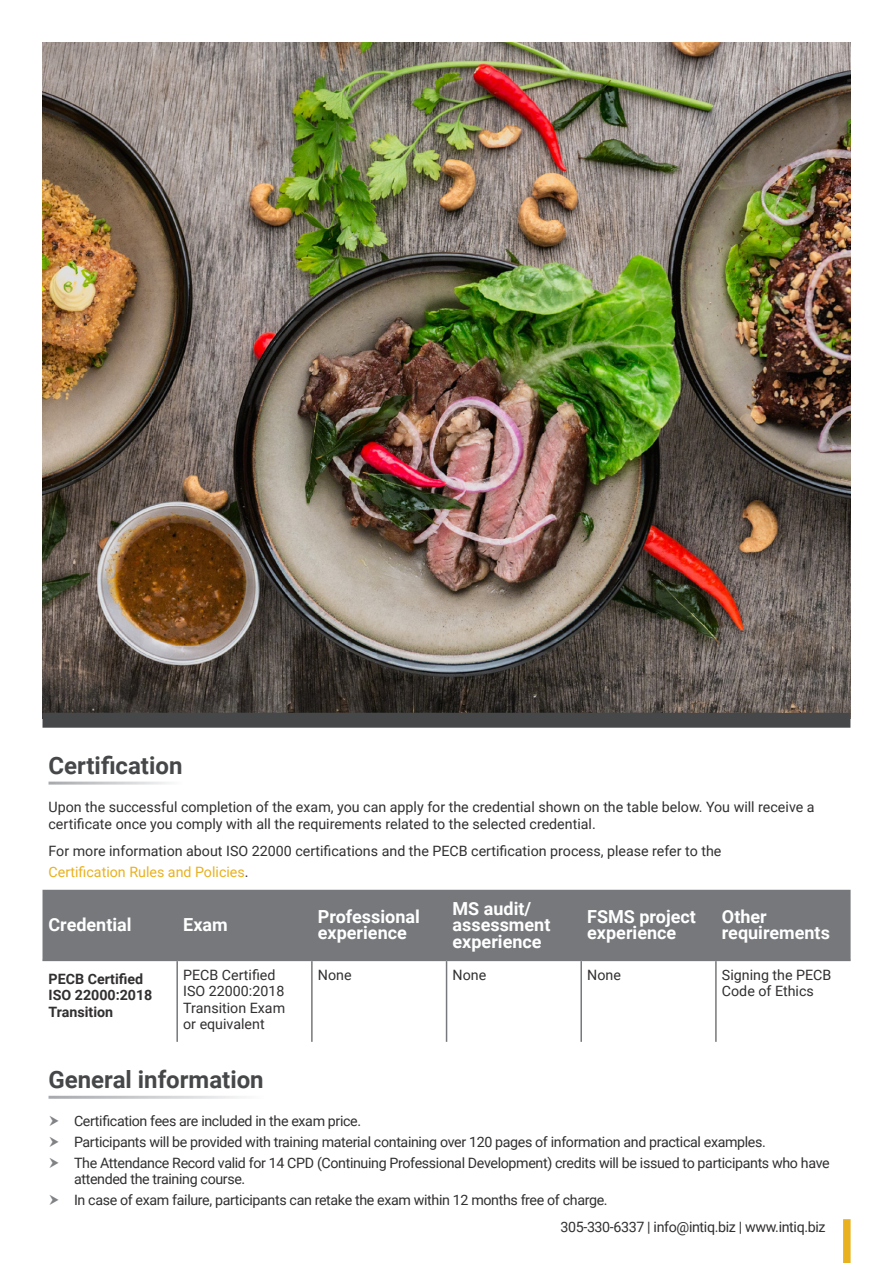
<style>
.page{position:relative;width:893px;height:1263px;background:#fff}
.page>*{position:absolute;margin:0;border:0;box-sizing:border-box;transform-origin:0 0}
.t1{font:700 24px "Roboto";color:#454749}
.t2{font:700 18px/16.5px "Roboto";color:#fff}
.Bullet_Points{font:14.25px/16.5px "Roboto";letter-spacing:-.025em;color:#312f30}
.Bullet_Points-2{font:14.25px/16.5px "Roboto";color:#312f30}
.t3{font:700 14.25px/16.5px "Roboto";color:#312f30}
.Bullet_Points-3{font:14.25px "Roboto";color:#e9b11f}
.s1{color:#312f30}
</style>
<div class="page">
<img style="left:43px;top:43px;width:807px;height:670px">
<div style="left:843px;top:1219px;width:8px;height:44px;background:#e9b11f"></div>
<div style="left:43px;top:713px;width:807px;height:15px;background:#454749"></div>
<div style="left:43px;top:890px;width:808px;height:70px;background:#76787b"></div>
<hr style="left:176px;top:961px;width:2px;height:81px;background:#76787b">
<hr style="left:311px;top:961px;width:2px;height:81px;background:#76787b">
<hr style="left:446px;top:961px;width:1px;height:81px;background:#76787b">
<hr style="left:580px;top:961px;width:2px;height:81px;background:#76787b">
<hr style="left:715px;top:961px;width:2px;height:81px;background:#76787b">
<hr style="left:43px;top:960px;width:134px;height:1px;background:#76787b">
<hr style="left:177px;top:960px;width:135px;height:1px;background:#76787b">
<hr style="left:312px;top:960px;width:135px;height:1px;background:#76787b">
<hr style="left:447px;top:960px;width:134px;height:1px;background:#76787b">
<hr style="left:581px;top:960px;width:135px;height:1px;background:#76787b">
<hr style="left:716px;top:960px;width:135px;height:1px;background:#76787b">
<p class="t1" style="left:49px;top:749px;width:135px">Certification</p>
<p class="Bullet_Points-2" style="left:49px;top:798px;width:768px">Upon the successful completion of the exam, you can apply for the credential shown on the table below. You will receive a certificate once you comply with all the requirements related to the selected credential.</p>
<p class="Bullet_Points-2" style="left:49px;top:842px;width:674px">For more information about ISO 22000 certifications and the PECB certification process, please refer to the</p>
<p class="Bullet_Points-3" style="left:49px;top:862px;width:202px">Certification Rules and Policies<span class="s1">.</span></p>
<p class="t2" style="left:49px;top:916px;width:85px">Credential</p>
<p class="t2" style="left:183px;top:916px;width:46px">Exam</p>
<p class="t2" style="left:318px;top:907px;width:103px">Professional experience</p>
<p class="t2" style="left:453px;top:899px;width:99px">MS audit/ assessment experience</p>
<p class="t2" style="left:587px;top:907px;width:110px">FSMS project experience</p>
<p class="t2" style="left:722px;top:907px;width:110px">Other requirements</p>
<p class="t3" style="left:49px;top:970px;width:105px">PECB Certified<br>ISO 22000:2018</p>
<p class="t3" style="left:49px;top:1003px;width:66px">Transition</p>
<p class="Bullet_Points-2" style="left:183px;top:966px;width:103px">PECB Certified<br>ISO 22000:2018</p>
<p class="Bullet_Points-2" style="left:183px;top:999px;width:104px">Transition Exam or equivalent</p>
<p class="Bullet_Points" style="left:318px;top:966px;width:35px">None</p>
<p class="Bullet_Points" style="left:453px;top:966px;width:35px">None</p>
<p class="Bullet_Points" style="left:587px;top:966px;width:35px">None</p>
<p class="Bullet_Points-2" style="left:722px;top:966px;width:111px">Signing the PECB</p>
<p class="Bullet_Points-2" style="left:722px;top:982px;width:93px">Code of Ethics</p>
<p class="t1" style="left:49px;top:1063px;width:217px">General information</p>
<p class="Bullet_Points" style="left:74px;top:1112px;width:289px">Certification fees are included in the exam price.</p>
<p class="Bullet_Points" style="left:74px;top:1133px;width:693px">Participants will be provided with training material containing over 120 pages of information and practical examples.</p>
<p class="Bullet_Points" style="left:74px;top:1154px;width:757px">The Attendance Record valid for 14 CPD (Continuing Professional Development) credits will be issued to participants who have attended the training course.</p>
<p class="Bullet_Points" style="left:74px;top:1191px;width:535px">In case of exam failure, participants can retake the exam within 12 months free of charge.</p>
<p class="Bullet_Points" style="left:560px;top:1218px;width:267px">305-330-6337 | info@intiq.biz | www.intiq.biz</p>
</div>
